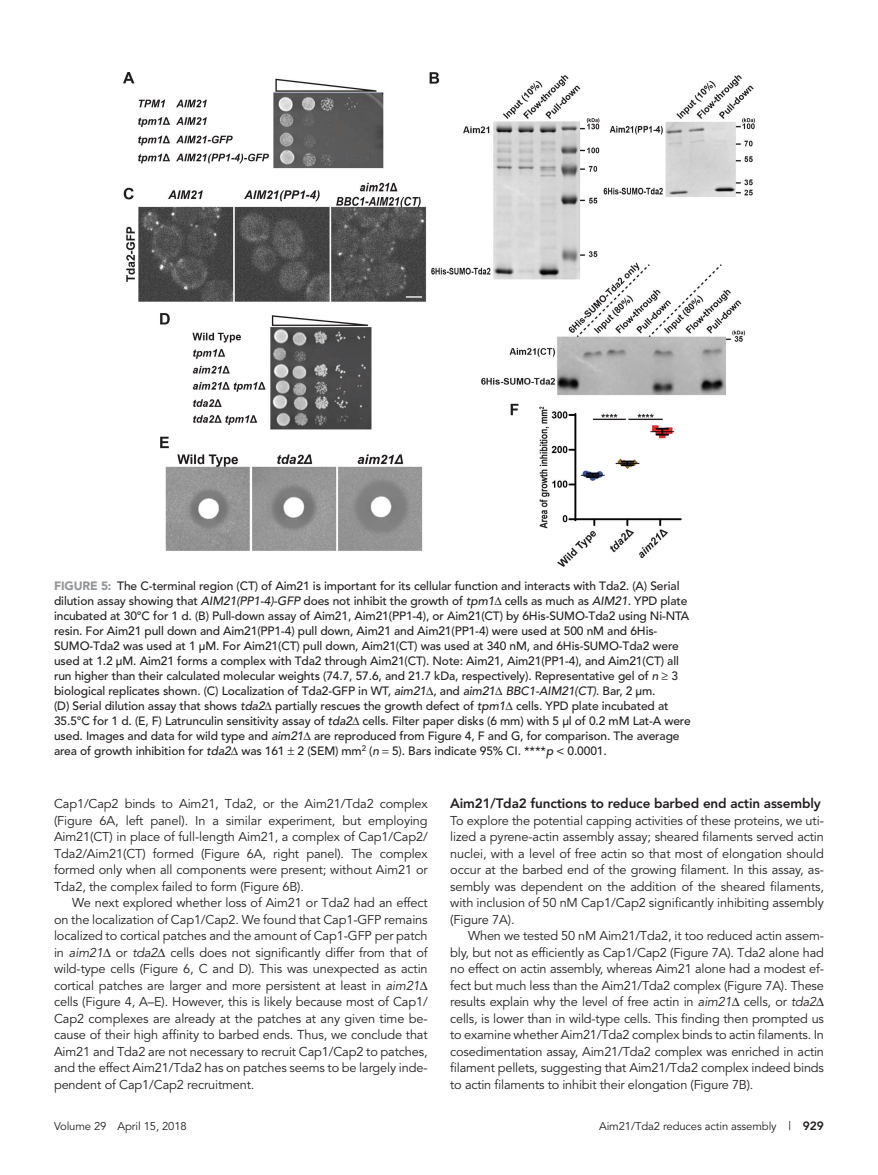
<style>
.page{position:relative;width:878px;height:1175px;background:#fff}
.page>*{position:absolute;margin:0;border:0;box-sizing:border-box;transform-origin:0 0}
.t1{font:800 13.5px "Avenir";letter-spacing:-.01em;color:#231f20}
.Para{font:12.75px/16.5px "Avenir";letter-spacing:-.01em;color:#231f20;text-align:justify}
.ParaFL{font:12.75px/16.5px "Avenir";letter-spacing:-.01em;color:#231f20;text-align:justify}
.FigCaption_35_5p{font:500 12px/15px "Avenir";letter-spacing:-.01em;color:#231f20}
.t2{font:11.25px "Avenir";letter-spacing:-.01em;color:#231f20}
.s1{font-weight:900;color:#939598}
.s2{font-style:italic}
.s3{font-size:12px}
.s4{font-weight:800;font-size:12px}
</style>
<div class="page">
<img style="left:124px;top:72px;width:630px;height:494px">
<p class="FigCaption_35_5p" style="left:54px;top:578px;width:638px"><span class="s1">FIGURE 5:</span> The C-terminal region (CT) of Aim21 is important for its cellular function and interacts with Tda2. (A) Serial dilution assay showing that <span class="s2">AIM21(PP1-4)-GFP</span> does not inhibit the growth of <span class="s2">tpm1</span> cells as much as <span class="s2">AIM21</span>. YPD plate incubated at 30°C for 1 d. (B) Pull-down assay of Aim21, Aim21(PP1-4), or Aim21(CT) by 6His-SUMO-Tda2 using Ni-NTA resin. For Aim21 pull down and Aim21(PP1-4) pull down, Aim21 and Aim21(PP1-4) were used at 500 nM and 6His-SUMO-Tda2 was used at 1 μM. For Aim21(CT) pull down, Aim21(CT) was used at 340 nM, and 6His-SUMO-Tda2 were used at 1.2 μM. Aim21 forms a complex with Tda2 through Aim21(CT). Note: Aim21, Aim21(PP1-4), and Aim21(CT) all run higher than their calculated molecular weights (74.7, 57.6, and 21.7 kDa, respectively). Representative gel of <span class="s2">n</span> ≥ 3 biological replicates shown. (C) Localization of Tda2-GFP in WT, <span class="s2">aim21</span> , and <span class="s2">aim21 BBC1-AIM21(CT)</span>. Bar, 2 μm.<br>(D) Serial dilution assay that shows <span class="s2">tda2</span> partially rescues the growth defect of <span class="s2">tpm1</span> cells. YPD plate incubated at 35.5°C for 1 d. (E, F) Latrunculin sensitivity assay of <span class="s2">tda2</span> cells. Filter paper disks (6 mm) with 5 μl of 0.2 mM Lat-A were used. Images and data for wild type and <span class="s2">aim21</span>∆ are reproduced from Figure 4, F and G, for comparison. The average area of growth inhibition for <span class="s2">tda2</span> was 161 2 (SEM) mm<sup>2</sup> (<span class="s2">n</span> 5). Bars indicate 95% CI. ****<span class="s2">p</span> &lt; 0.0001.</p>
<p class="Para" style="left:54px;top:796px;width:375px">Cap1/Cap2 binds to Aim21, Tda2, or the Aim21/Tda2 complex (Figure 6A, left panel). In a similar experiment, but employing Aim21(CT) in place of full-length Aim21, a complex of Cap1/Cap2/ Tda2/Aim21(CT) formed (Figure 6A, right panel). The complex formed only when all components were present; without Aim21 or Tda2, the complex failed to form (Figure 6B).</p>
<p class="Para" style="left:54px;top:895px;width:375px;text-indent:18px">We next explored whether loss of Aim21 or Tda2 had an effect on the localization of Cap1/Cap2. We found that Cap1-GFP remains localized to cortical patches and the amount of Cap1-GFP per patch in <span class="s2">aim21</span>∆ or <span class="s2">tda2</span>∆ cells does not significantly differ from that of wild-type cells (Figure 6, C and D). This was unexpected as actin cortical patches are larger and more persistent at least in <span class="s2">aim21</span>∆ cells (Figure 4, A–E). However, this is likely because most of Cap1/ Cap2 complexes are already at the patches at any given time be&shy;cause of their high affinity to barbed ends. Thus, we conclude that Aim21 and Tda2 are not necessary to recruit Cap1/Cap2 to patches, and the effect Aim21/Tda2 has on patches seems to be largely inde&shy;pendent of Cap1/Cap2 recruitment.</p>
<h2 class="t1" style="left:450px;top:795px;width:372px">Aim21/Tda2 functions to reduce barbed end actin assembly</h2>
<p class="ParaFL" style="left:450px;top:812px;width:375px">To explore the potential capping activities of these proteins, we uti&shy;lized a pyrene-actin assembly assay; sheared filaments served actin nuclei, with a level of free actin so that most of elongation should occur at the barbed end of the growing filament. In this assay, as&shy;sembly was dependent on the addition of the sheared filaments, with inclusion of 50 nM Cap1/Cap2 significantly inhibiting assembly (Figure 7A).</p>
<p class="Para" style="left:450px;top:928px;width:375px;text-indent:18px">When we tested 50 nM Aim21/Tda2, it too reduced actin assem&shy;bly, but not as efficiently as Cap1/Cap2 (Figure 7A). Tda2 alone had no effect on actin assembly, whereas Aim21 alone had a modest ef&shy;fect but much less than the Aim21/Tda2 complex (Figure 7A). These results explain why the level of free actin in <span class="s2">aim21</span>∆ cells, or <span class="s2">tda2</span>∆ cells<span class="s2">,</span> is lower than in wild-type cells. This finding then prompted us to examine whether Aim21/Tda2 complex binds to actin filaments. In cosedimentation assay, Aim21/Tda2 complex was enriched in actin filament pellets, suggesting that Aim21/Tda2 complex indeed binds to actin filaments to inhibit their elongation (Figure 7B).</p>
<p class="t2" style="left:54px;top:1119px;width:134px">Volume 29 April 15, 2018</p>
<p class="t2" style="left:599px;top:1119px;width:226px">Aim21/Tda2 reduces actin assembly <span class="s3">|</span> <span class="s4">929</span></p>
</div>
